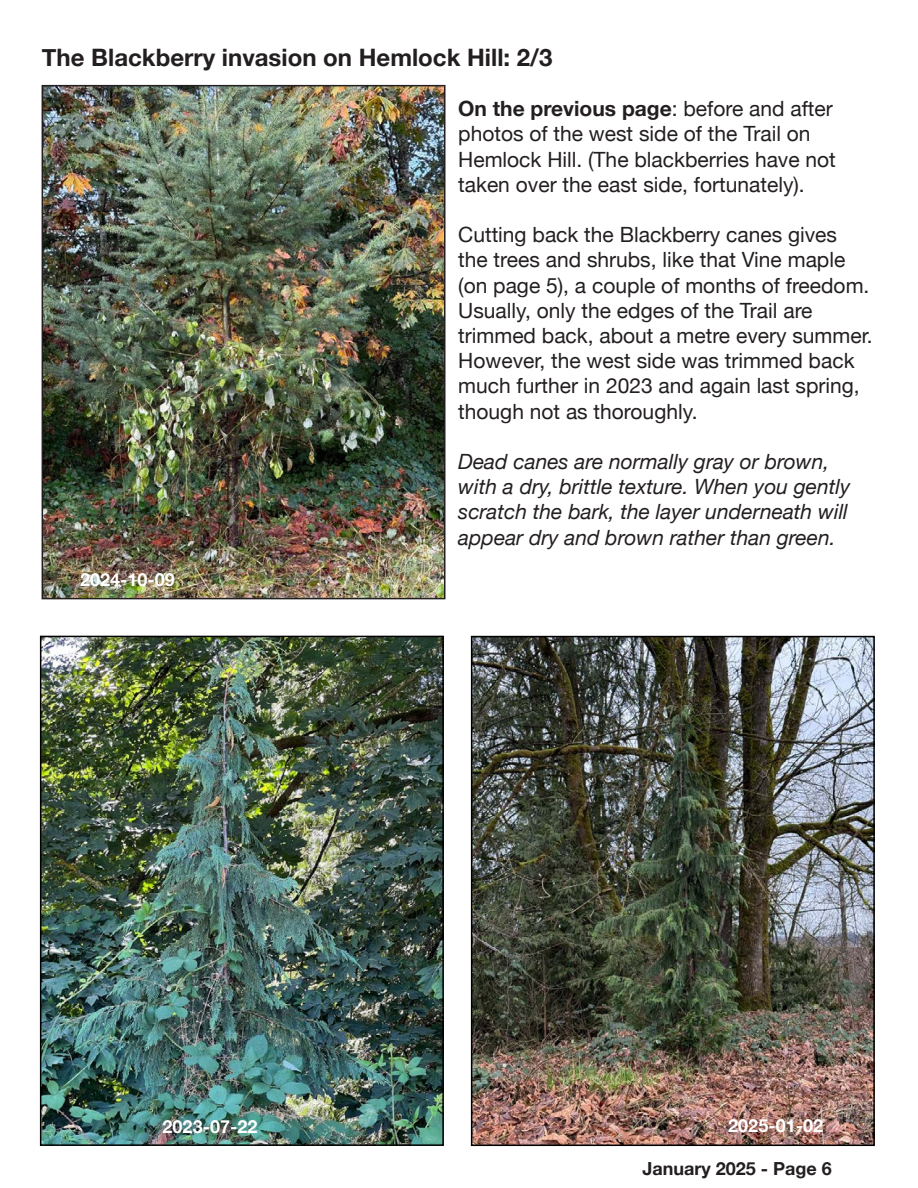
<style>
.page{position:relative;width:918px;height:1188px;background:#fff}
.page>*{position:absolute;margin:0;border:0;box-sizing:border-box;transform-origin:0 0}
.t1{font:700 24px "Helvetica Neue";color:#231f20}
.t2{font:21px/25.2px "Helvetica Neue";color:#231f20}
.t3{font:italic 21px/25.2px "Helvetica Neue";color:#231f20}
.t4{font:700 18px "Helvetica Neue";color:#fff}
.t5{font:700 18px "Helvetica Neue";color:#231f20}
.s1{font-weight:700}
</style>
<div class="page">
<img style="left:474px;top:639px;width:398px;height:504px">
<div style="left:471px;top:636px;width:404px;height:510px;border:2px solid #000"></div>
<img style="left:45px;top:88px;width:398px;height:508px">
<div style="left:42px;top:85px;width:404px;height:514px;border:2px solid #231f20"></div>
<img style="left:43px;top:639px;width:398px;height:504px">
<div style="left:40px;top:636px;width:404px;height:510px;border:2px solid #000"></div>
<p class="t1" style="left:42px;top:39px;width:512px">The Blackberry invasion on Hemlock Hill: 2/3</p>
<p class="t4" style="left:80px;top:566px;width:96px">2024-10-09</p>
<p class="t2" style="left:458px;top:97px;width:379px"><span class="s1">On the previous page</span>: before and after photos of the west side of the Trail on Hemlock Hill. (The blackberries have not taken over the east side, fortunately).</p>
<p class="t2" style="left:458px;top:223px;width:416px">Cutting back the Blackberry canes gives<br>the trees and shrubs, like that Vine maple (on page 5), a couple of months of freedom.<br>Usually, only the edges of the Trail are trimmed back, about a metre every summer.<br>However, the west side was trimmed back much further in 2023 and again last spring, though not as thoroughly.</p>
<p class="t3" style="left:458px;top:450px;width:394px">Dead canes are normally gray or brown, with a dry, brittle texture. When you gently scratch the bark, the layer underneath will appear dry and brown rather than green.</p>
<p class="t4" style="left:163px;top:1112px;width:96px">2023-07-22</p>
<p class="t4" style="left:728px;top:1111px;width:96px">2025-01-02</p>
<p class="t5" style="left:642px;top:1154px;width:191px">January 2025 - Page 6</p>
</div>
